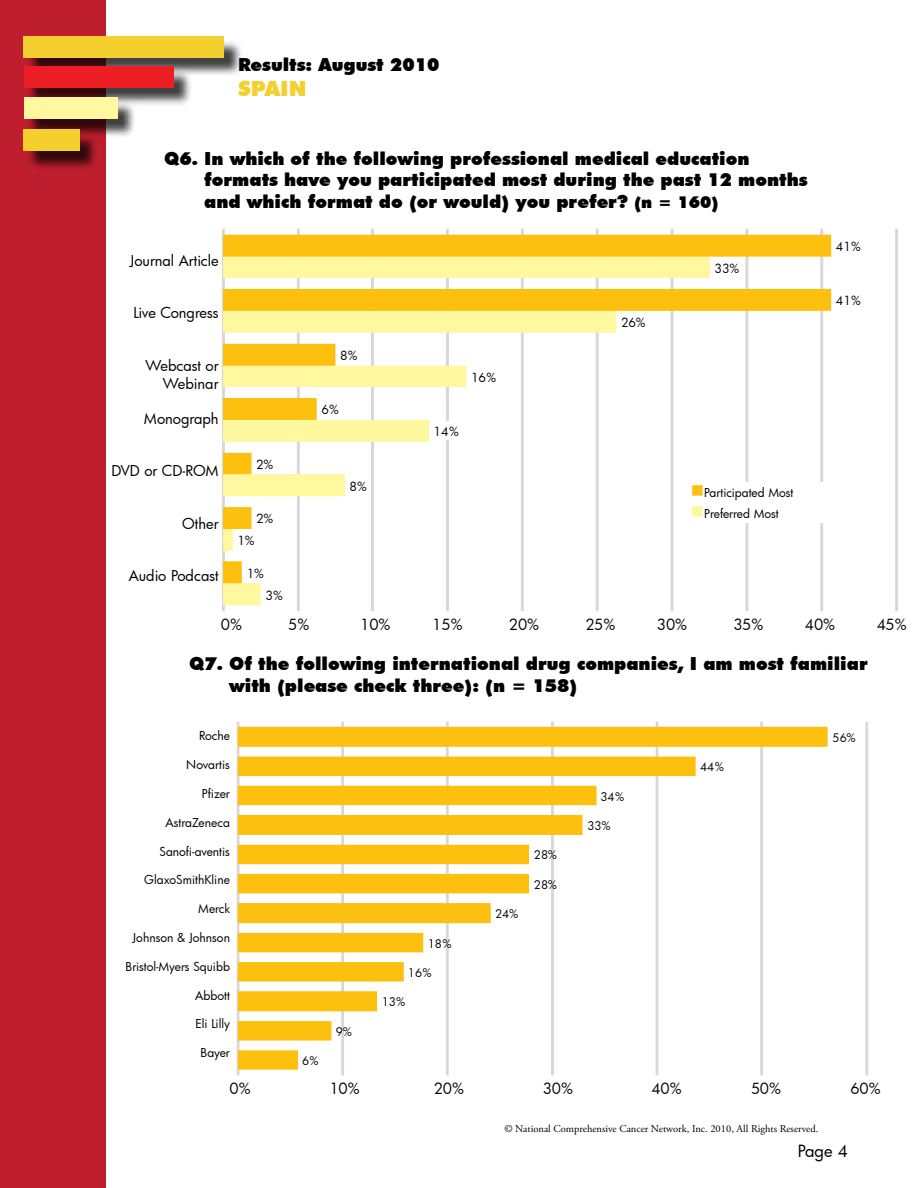
<style>
.page{position:relative;width:918px;height:1188px;background:#fff}
.page>*{position:absolute;margin:0;border:0;box-sizing:border-box;transform-origin:0 0}
.t1{font:900 21px "Futura BT";color:#f4d02f}
.t2{font:900 18px/21.6px "Futura BT";color:#000}
.t3{font:16.5px "Futura";color:#000}
.t4{font:15px "Futura";letter-spacing:-.01em;color:#000}
.t5{font:14.55px/17.5px "Futura";letter-spacing:-.005em;color:#000;text-align:right}
.t6{font:12.3px "Futura";color:#000101}
.t7{font:12px "Futura";color:#000}
.t8{font:11.55px "Futura";color:#000101}
.t9{font:10.5px "Adobe Garamond Pro";color:#000}
.s1{font-size:16.5px}
.s2{color:#fec00f}
.s3{color:#fff89f}
</style>
<div class="page">
<div style="left:0;top:0;width:106px;height:1188px;background:#be1e2d"></div>
<div style="left:26px;top:39px;width:216px;height:131px;background:#000;opacity:.75"></div>
<div style="left:24px;top:66px;width:150px;height:21px;background:#ed1d24"></div>
<div style="left:24px;top:37px;width:200px;height:21px;background:#f4d02f"></div>
<div style="left:24px;top:98px;width:94px;height:21px;background:#fff89f"></div>
<div style="left:24px;top:130px;width:56px;height:21px;background:#f4d02f"></div>
<hr style="left:222px;top:229px;width:3px;height:382px;background:#d8d8d8">
<hr style="left:297px;top:229px;width:3px;height:382px;background:#d8d8d8">
<hr style="left:371px;top:229px;width:3px;height:382px;background:#d8d8d8">
<hr style="left:446px;top:229px;width:3px;height:382px;background:#d8d8d8">
<hr style="left:521px;top:229px;width:3px;height:382px;background:#d8d8d8">
<hr style="left:596px;top:229px;width:2px;height:382px;background:#d8d8d8">
<hr style="left:671px;top:229px;width:2px;height:382px;background:#d8d8d8">
<hr style="left:746px;top:229px;width:2px;height:382px;background:#d8d8d8">
<hr style="left:821px;top:229px;width:2px;height:382px;background:#d8d8d8">
<hr style="left:895px;top:229px;width:3px;height:382px;background:#d8d8d8">
<svg style="left:223px;top:583px;width:451px;height:22px"></svg>
<svg style="left:223px;top:235px;width:608px;height:348px"></svg>
<div style="left:263px;top:585px;width:22px;height:18px;background:#fff"></div>
<div style="left:235px;top:530px;width:22px;height:19px;background:#fff"></div>
<div style="left:348px;top:476px;width:22px;height:19px;background:#fff"></div>
<div style="left:432px;top:422px;width:29px;height:18px;background:#fff"></div>
<div style="left:469px;top:367px;width:30px;height:19px;background:#fff"></div>
<div style="left:619px;top:313px;width:28px;height:18px;background:#fff"></div>
<div style="left:712px;top:258px;width:29px;height:19px;background:#fff"></div>
<div style="left:244px;top:563px;width:23px;height:19px;background:#fff"></div>
<div style="left:254px;top:509px;width:22px;height:18px;background:#fff"></div>
<div style="left:254px;top:454px;width:22px;height:19px;background:#fff"></div>
<div style="left:319px;top:400px;width:22px;height:18px;background:#fff"></div>
<div style="left:338px;top:345px;width:22px;height:19px;background:#fff"></div>
<div style="left:691px;top:483px;width:144px;height:40px;background:#fff"></div>
<div style="left:237px;top:722px;width:2px;height:353px;background:#d8d8d8;border:1px solid #d8d8d8"></div>
<hr style="left:341px;top:722px;width:3px;height:353px;background:#d8d8d8">
<hr style="left:446px;top:722px;width:2px;height:353px;background:#d8d8d8">
<hr style="left:551px;top:722px;width:3px;height:353px;background:#d8d8d8">
<hr style="left:656px;top:722px;width:2px;height:353px;background:#d8d8d8">
<hr style="left:760px;top:722px;width:3px;height:353px;background:#d8d8d8">
<hr style="left:866px;top:722px;width:2px;height:353px;background:#d8d8d8">
<svg style="left:238px;top:727px;width:590px;height:343px"></svg>
<p class="t2" style="left:238px;top:53px;width:203px">Results: August 2010</p>
<p class="t1" style="left:238px;top:76px;width:70px">Spain</p>
<p class="t2" style="left:204px;top:147px;width:605px;text-indent:-40px">Q6. I n which of the following professional medical education formats have you participated most during the past 12 months and which format do (or would) you prefer? <span class="s1">(n = 160)</span></p>
<p class="t5" style="left:130px;top:251px;width:90px">Journal Article</p>
<p class="t5" style="left:133px;top:304px;width:87px">Live Congress</p>
<p class="t5" style="left:145px;top:357px;width:75px">Webcast or<br>Webinar</p>
<p class="t5" style="left:144px;top:409px;width:76px">Monograph</p>
<p class="t5" style="left:111px;top:462px;width:109px">DVD or CD-ROM</p>
<p class="t5" style="left:182px;top:514px;width:38px">Other</p>
<p class="t5" style="left:129px;top:567px;width:91px">Audio Podcast</p>
<p class="t6" style="left:256px;top:456px;width:19px">2%</p>
<p class="t6" style="left:256px;top:510px;width:19px">2%</p>
<p class="t6" style="left:237px;top:532px;width:19px">1%</p>
<p class="t6" style="left:247px;top:565px;width:19px">1%</p>
<p class="t6" style="left:265px;top:587px;width:19px">3%</p>
<p class="t6" style="left:340px;top:347px;width:19px">8%</p>
<p class="t6" style="left:322px;top:402px;width:19px">6%</p>
<p class="t6" style="left:350px;top:478px;width:19px">8%</p>
<p class="t6" style="left:471px;top:369px;width:27px">16%</p>
<p class="t6" style="left:434px;top:423px;width:27px">14%</p>
<p class="t6" style="left:621px;top:314px;width:26px">26%</p>
<p class="t6" style="left:715px;top:260px;width:26px">33%</p>
<p class="t7" style="left:691px;top:484px;width:104px"><span class="s2">■</span>Participated Most</p>
<p class="t7" style="left:691px;top:506px;width:89px"><span class="s3">■</span>Preferred Most</p>
<p class="t6" style="left:836px;top:238px;width:27px">41%</p>
<p class="t6" style="left:836px;top:293px;width:27px">41%</p>
<p class="t4" style="left:221px;top:614px;width:23px">0%</p>
<p class="t4" style="left:288px;top:614px;width:23px">5%</p>
<p class="t4" style="left:360px;top:614px;width:32px">10%</p>
<p class="t4" style="left:432px;top:614px;width:32px">15%</p>
<p class="t4" style="left:509px;top:614px;width:32px">20%</p>
<p class="t4" style="left:585px;top:614px;width:31px">25%</p>
<p class="t4" style="left:657px;top:614px;width:32px">30%</p>
<p class="t4" style="left:733px;top:614px;width:31px">35%</p>
<p class="t4" style="left:805px;top:614px;width:32px">40%</p>
<p class="t4" style="left:877px;top:614px;width:31px">45%</p>
<p class="t2" style="left:229px;top:653px;width:640px;text-indent:-40px">Q7. Of the following international drug companies, I am most familiar with (please check three): (n = 158)</p>
<p class="t7" style="left:199px;top:728px;width:33px">Roche</p>
<p class="t8" style="left:833px;top:730px;width:25px">56%</p>
<p class="t7" style="left:186px;top:757px;width:45px">Novartis</p>
<p class="t7" style="left:202px;top:785px;width:30px">Pfizer</p>
<p class="t7" style="left:165px;top:814px;width:66px">AstraZeneca</p>
<p class="t7" style="left:159px;top:843px;width:72px">Sanofi-aventis</p>
<p class="t7" style="left:144px;top:872px;width:87px">GlaxoSmithKline</p>
<p class="t7" style="left:198px;top:901px;width:33px">Merck</p>
<p class="t7" style="left:133px;top:929px;width:99px">Johnson &amp; Johnson</p>
<p class="t7" style="left:126px;top:958px;width:106px">Bristol-Myers Squibb</p>
<p class="t7" style="left:195px;top:987px;width:36px">Abbott</p>
<p class="t7" style="left:195px;top:1016px;width:36px">Eli Lilly</p>
<p class="t7" style="left:201px;top:1045px;width:31px">Bayer</p>
<p class="t4" style="left:230px;top:1078px;width:23px">0%</p>
<p class="t4" style="left:329px;top:1078px;width:32px">10%</p>
<p class="t4" style="left:434px;top:1078px;width:32px">20%</p>
<p class="t4" style="left:543px;top:1078px;width:32px">30%</p>
<p class="t4" style="left:652px;top:1078px;width:32px">40%</p>
<p class="t4" style="left:751px;top:1078px;width:32px">50%</p>
<p class="t4" style="left:850px;top:1078px;width:32px">60%</p>
<p class="t8" style="left:700px;top:759px;width:25px">44%</p>
<p class="t8" style="left:601px;top:789px;width:25px">34%</p>
<p class="t8" style="left:587px;top:818px;width:25px">33%</p>
<p class="t8" style="left:534px;top:847px;width:25px">28%</p>
<p class="t8" style="left:534px;top:877px;width:25px">28%</p>
<p class="t8" style="left:495px;top:906px;width:25px">24%</p>
<p class="t8" style="left:428px;top:935px;width:25px">18%</p>
<p class="t8" style="left:408px;top:965px;width:25px">16%</p>
<p class="t8" style="left:382px;top:994px;width:25px">13%</p>
<p class="t8" style="left:336px;top:1024px;width:18px">9%</p>
<p class="t8" style="left:302px;top:1053px;width:18px">6%</p>
<p class="t9" style="left:504px;top:1122px;width:316px">© National Comprehensive Cancer Network, Inc. 2010, All Rights Reserved.</p>
<p class="t3" style="left:798px;top:1140px;width:52px">Page 4</p>
</div>
